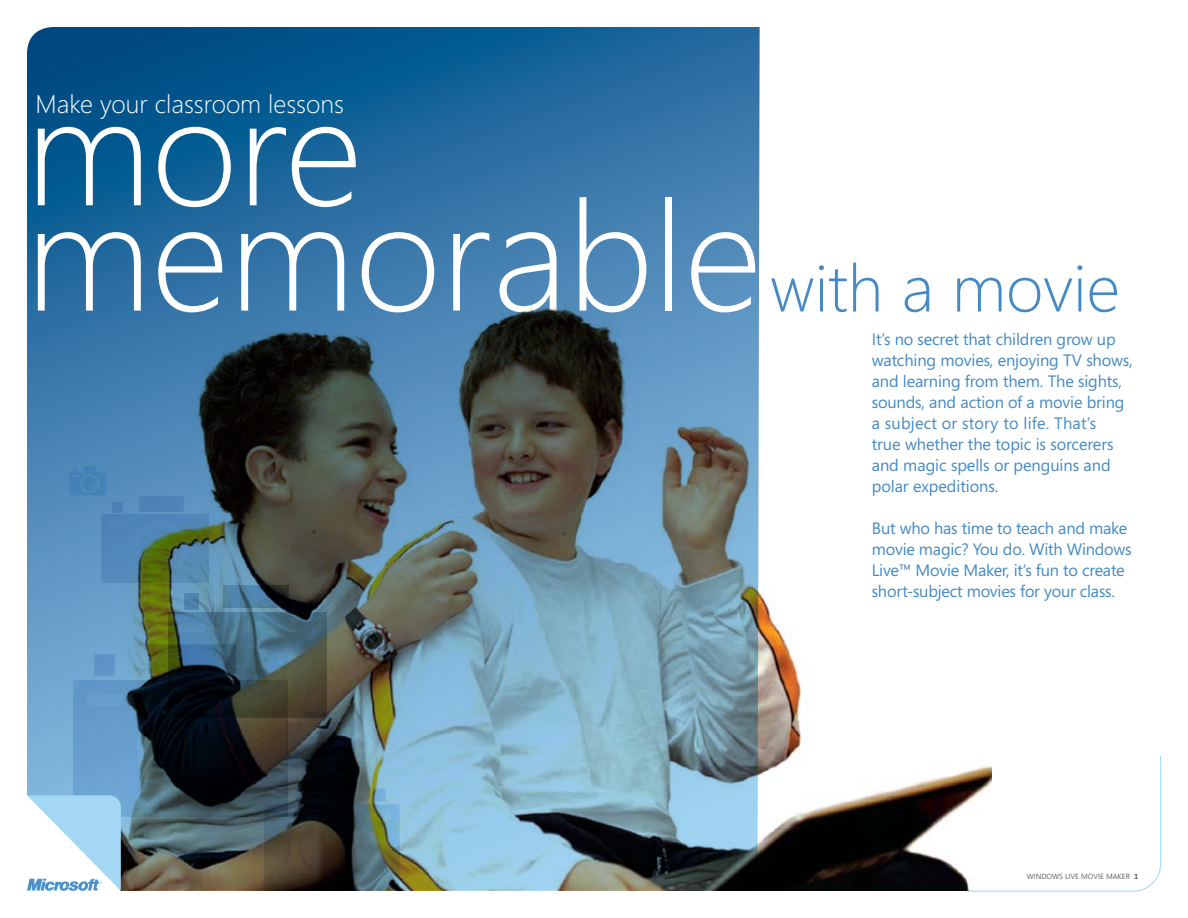
<style>
.page{position:relative;width:1188px;height:918px;background:#fff}
.page>*{position:absolute;margin:0;border:0;box-sizing:border-box;transform-origin:0 0}
.t1{font:300 153.3px "Segoe";color:#fff}
.t2{font:300 66px "Segoe";color:#458ac4}
.t3{font:300 25.5px "Segoe";color:#fff}
.t4{font:16.5px/21px "Segoe";letter-spacing:-.01em;color:#458ac4}
.t5{font:7.5px "Segoe";color:#636467}
.s1{font-weight:700}
</style>
<div class="page">
<svg style="left:27px;top:27px;width:733px;height:439px;background:#1f689c"></svg>
<img style="left:121px;top:246px;width:845px;height:645px">
<svg style="left:966px;top:756px;width:195px;height:136px"></svg>
<img style="left:27px;top:466px;width:372px;height:425px">
<h3 class="t3" style="left:36px;top:89px;width:310px">Make your classroom lessons</h3>
<h1 class="t1" style="left:26px;top:63px;width:338px">more</h1>
<h1 class="t1" style="left:26px;top:168px;width:738px">memorable</h1>
<h2 class="t2" style="left:770px;top:250px;width:351px">with a movie</h2>
<p class="t4" style="left:872px;top:329px;width:262px">It’s no secret that children grow up watching movies, enjoying TV shows, and learning from them. The sights, sounds, and action of a movie bring a subject or story to life. That’s<br>true whether the topic is sorcerers and magic spells or penguins and polar expeditions.</p>
<p class="t4" style="left:872px;top:518px;width:261px">But who has time to teach and make movie magic? You do. With Windows Live™ Movie Maker, it’s fun to create short-subject movies for your class.</p>
<p class="t5" style="left:1027px;top:872px;width:113px">Wi ndows Live Movi e Maker <span class="s1">1</span></p>
</div>
